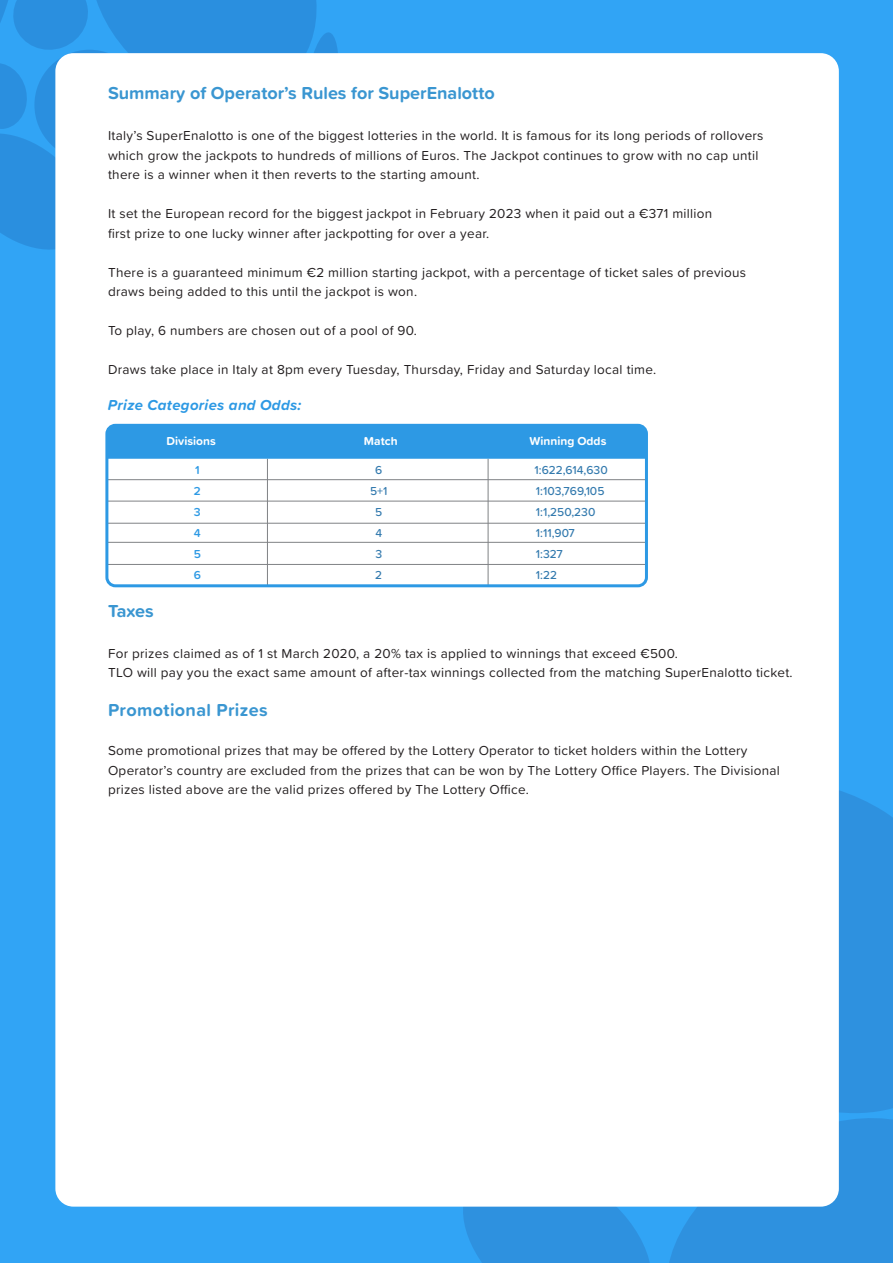
<style>
.page{position:relative;width:893px;height:1263px;background:#31a4f5}
.page>*{position:absolute;margin:0;border:0;box-sizing:border-box;transform-origin:0 0}
.t1{font:700 18px "Proxima Soft";color:#3a96d1}
.t2{font:700 18px "Proxima Soft";letter-spacing:.02em;color:#3a96d1}
.t3{font:italic 700 15px "Proxima Soft";letter-spacing:.02em;color:#2d99e4}
.t4{font:13.5px/19.5px "Proxima Soft";letter-spacing:.02em;color:#231f20}
.t5{font:500 12px "Proxima Soft";color:#337aae}
.t6{font:700 12px "Proxima Soft";color:#fff}
.t7{font:600 12px "Proxima Soft";color:#2d99e4}
</style>
<div class="page">
<svg style="left:399px;top:790px;width:494px;height:473px;background:#2f94e2"></svg>
<svg style="left:0;top:0;width:338px;height:250px"></svg>
<div style="left:55px;top:53px;width:784px;height:1153px;background:#fff;border-radius:18px"></div>
<hr style="left:107px;top:479px;width:539px;height:1px;background:#808285">
<hr style="left:107px;top:501px;width:540px;height:1px;background:#808285">
<hr style="left:107px;top:523px;width:540px;height:1px;background:#808285">
<hr style="left:107px;top:542px;width:540px;height:1px;background:#808285">
<hr style="left:107px;top:564px;width:540px;height:1px;background:#808285">
<hr style="left:267px;top:459px;width:1px;height:127px;background:#808285">
<hr style="left:488px;top:459px;width:1px;height:127px;background:#808285">
<div style="left:109px;top:428px;width:535px;height:31px;background:#2d99e4"></div>
<div style="left:105px;top:424px;width:543px;height:163px;border:3px solid #2d99e4;border-radius:9px"></div>
<p class="t1" style="left:108px;top:80px;width:388px">Summary of Operator’s Rules for SuperEnalotto</p>
<p class="t4" style="left:108px;top:125px;width:657px">Italy’s SuperEnalotto is one of the biggest lotteries in the world. It is famous for its long periods of rollovers which grow the jackpots to hundreds of millions of Euros. The Jackpot continues to grow with no cap until</p>
<p class="t4" style="left:108px;top:164px;width:373px">there is a winner when it then reverts to the starting amount.</p>
<p class="t4" style="left:108px;top:203px;width:606px">It set the European record for the biggest jackpot in February 2023 when it paid out a €371 million</p>
<p class="t4" style="left:108px;top:223px;width:383px">first prize to one lucky winner after jackpotting for over a year.</p>
<p class="t4" style="left:108px;top:262px;width:640px">There is a guaranteed minimum €2 million starting jackpot, with a percentage of ticket sales of previous</p>
<p class="t4" style="left:108px;top:281px;width:311px">draws being added to this until the jackpot is won.</p>
<p class="t4" style="left:108px;top:320px;width:310px">To play, 6 numbers are chosen out of a pool of 90.</p>
<p class="t4" style="left:108px;top:359px;width:550px">Draws take place in Italy at 8pm every Tuesday, Thursday, Friday and Saturday local time.</p>
<p class="t3" style="left:108px;top:394px;width:195px">Prize Categories and Odds:</p>
<p class="t6" style="left:167px;top:432px;width:51px">Divisions</p>
<p class="t6" style="left:364px;top:432px;width:35px">Match</p>
<p class="t6" style="left:529px;top:432px;width:78px">Winning Odds</p>
<p class="t7" style="left:195px;top:461px;width:6px">1</p>
<p class="t7" style="left:194px;top:482px;width:9px">2</p>
<p class="t7" style="left:194px;top:503px;width:8px">3</p>
<p class="t7" style="left:194px;top:524px;width:8px">4</p>
<p class="t7" style="left:194px;top:545px;width:9px">5</p>
<p class="t7" style="left:194px;top:566px;width:9px">6</p>
<p class="t5" style="left:375px;top:461px;width:9px">6</p>
<p class="t5" style="left:370px;top:482px;width:19px">5+1</p>
<p class="t5" style="left:375px;top:503px;width:9px">5</p>
<p class="t5" style="left:375px;top:524px;width:8px">4</p>
<p class="t5" style="left:375px;top:545px;width:8px">3</p>
<p class="t5" style="left:375px;top:566px;width:8px">2</p>
<p class="t5" style="left:534px;top:461px;width:75px">1:622,614,630</p>
<p class="t5" style="left:536px;top:482px;width:70px">1:103,769,105</p>
<p class="t5" style="left:536px;top:503px;width:61px">1:1,250,230</p>
<p class="t5" style="left:536px;top:524px;width:40px">1:11,907</p>
<p class="t5" style="left:536px;top:545px;width:28px">1:327</p>
<p class="t5" style="left:536px;top:566px;width:23px">1:22</p>
<p class="t1" style="left:108px;top:597px;width:47px">Taxes</p>
<p class="t4" style="left:108px;top:643px;width:571px">For prizes claimed as of 1 st March 2020, a 20% tax is applied to winnings that exceed €500.</p>
<p class="t4" style="left:108px;top:662px;width:686px">TLO will pay you the exact same amount of after-tax winnings collected from the matching SuperEnalotto ticket.</p>
<p class="t2" style="left:108px;top:697px;width:161px">Promotional Prizes</p>
<p class="t4" style="left:108px;top:740px;width:641px">Some promotional prizes that may be offered by the Lottery Operator to ticket holders within the Lottery</p>
<p class="t4" style="left:108px;top:760px;width:673px">Operator’s country are excluded from the prizes that can be won by The Lottery Office Players. The Divisional prizes listed above are the valid prizes offered by The Lottery Office.</p>
</div>
